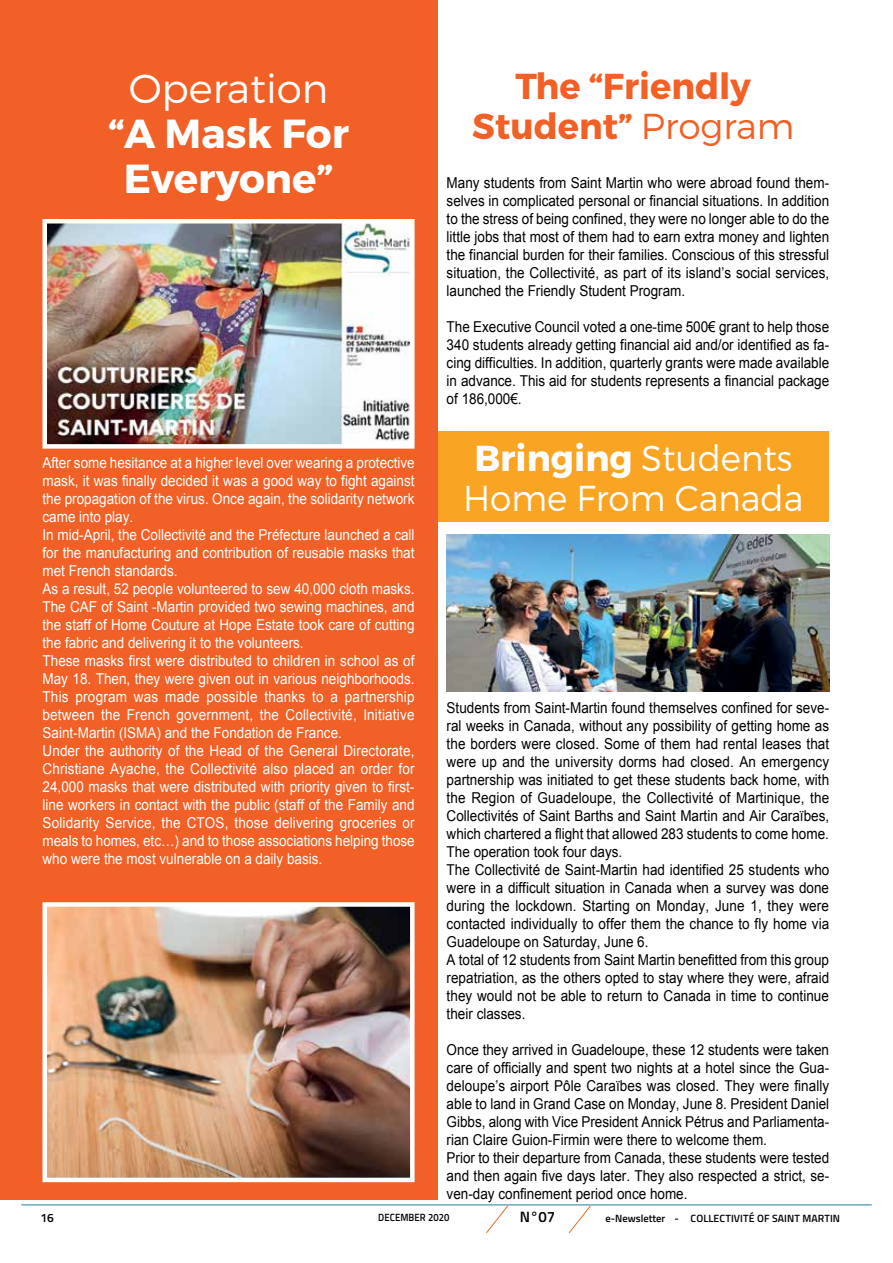
<style>
.page{position:relative;width:893px;height:1263px;background:#fff}
.page>*{position:absolute;margin:0;border:0;box-sizing:border-box;transform-origin:0 0}
.t1{font:700 40.5px/45px "Montserrat";color:#fff;text-align:center}
.t2{font:300 40.5px "Montserrat";color:#fff}
.t3{font:300 36px/40.5px "Montserrat";color:#fff;text-align:center;scale:.95 1}
.t4{font:700 36px/40.5px "Montserrat";color:#f16127;text-align:center}
.t5{font:15px/18px "Arial";color:#000;text-align:justify;scale:.9 1}
.t6{font:15px/18px "Arial";color:#fff;scale:.9 1}
.t7{font:600 15px "Titillium";color:#000}
.t8{font:600 12px "Titillium";color:#000}
.t9{font:600 10.5px "Titillium";letter-spacing:.01em;color:#000}
.t10{font:600 10.5px "Titillium";letter-spacing:.01em;color:#000;scale:.91 1}
.s1{font-weight:300}
.s2{font-weight:700}
</style>
<div class="page">
<svg style="left:485px;top:1205px;width:24px;height:29px"></svg>
<svg style="left:568px;top:1205px;width:23px;height:29px"></svg>
<hr style="left:21px;top:1204px;width:851px;height:1px;background:#247d9a">
<div style="left:430px;top:432px;width:398px;height:90px;background:#faa424"></div>
<img style="left:447px;top:535px;width:382px;height:156px">
<div style="left:0;top:0;width:437px;height:1199px;background:#f16127"></div>
<img style="left:48px;top:224px;width:362px;height:220px">
<div style="left:43px;top:219px;width:372px;height:230px;border:4px solid #fff"></div>
<img style="left:48px;top:907px;width:362px;height:270px">
<div style="left:43px;top:902px;width:372px;height:280px;border:4px solid #fff"></div>
<h1 class="t2" style="left:129px;top:64px;width:201px">Operation</h1>
<h1 class="t1" style="left:108px;top:112px;width:242px">“A Mask For<br>Everyone”</h1>
<p class="t6" style="left:43px;top:454px;width:415px">After some hesitance at a higher level over wearing a protective mask, it was finally decided it was a good way to fight against the propagation of the virus. Once again, the solidarity network came into play.<br>I n mid-April, the Collectivité and the Préfecture launched a call for the manufacturing and contribution of reusable masks that met French standards.<br>As a result, 52 people volunteered to sew 40,000 cloth masks.<br>The CAF of Saint -Martin provided two sewing machines, and the staff of Home Couture at Hope Estate took care of cutting the fabric and delivering it to the volunteers.<br>These masks first were distributed to children in school as of May 18. Then, they were given out in various neighborhoods.<br>This program was made possible thanks to a partnership between the French government, the Collectivité, I nitiative Saint-Martin (ISMA) and the Fondation de France.<br>U nder the authority of the Head of the General Directorate, Christiane Ayache, the Collectivité also placed an order for 24,000 masks that were distributed with priority given to first&shy;line workers in contact with the public (staff of the Family and Solidarity Service, the CTOS , those delivering groceries or meals to homes, etc…) and to those associations helping those who were the most vulnerable on a daily basis.</p>
<h2 class="t4" style="left:472px;top:66px;width:324px">The “Friendly<br>Student” <span class="s1">Program</span></h2>
<p class="t5" style="left:447px;top:173px;width:427px">Many students from Saint Martin who were abroad found them&shy;selves in complicated personal or financial situations. I n addition to the stress of being confined, they were no longer able to do the little jobs that most of them had to earn extra money and lighten the financial burden for their families. Conscious of this stressful situation, the Collectivité, as part of its island’s social services, launched the Friendly Student Program.</p>
<p class="t5" style="left:447px;top:317px;width:427px">The Executive Council voted a one-time 500€ grant to help those 340 students already getting financial aid and/or identified as fa&shy;cing difficulties. I n addition, quarterly grants were made available in advance. This aid for students represents a financial package of 186,000€.</p>
<h2 class="t3" style="left:463px;top:437px;width:360px"><span class="s2">Bringing</span> Students<br>Home From Canada</h2>
<p class="t5" style="left:447px;top:699px;width:427px;text-align:left">Students from Saint-Martin found themselves confined for seve&shy;ral weeks in Canada, without any possibility of getting home as the borders were closed. Some of them had rental leases that were up and the university dorms had closed. An emergency partnership was initiated to get these students back home, with the Region of Guadeloupe, the Collectivité of Martinique, the Collectivités of Saint Barths and Saint Martin and Air Caraïbes, which chartered a flight that allowed 283 students to come home.<br>The operation took four days.<br>The Collectivité de Saint-Martin had identified 25 students who were in a difficult situation in Canada when a survey was done during the lockdown. Starting on Monday, June 1, they were contacted individually to offer them the chance to fly home via Guadeloupe on Saturday, June 6.<br>A total of 12 students from Saint Martin benefitted from this group repatriation, as the others opted to stay where they were, afraid they would not be able to return to Canada in time to continue their classes.</p>
<p class="t5" style="left:447px;top:1041px;width:427px;text-align:left">Once they arrived in Guadeloupe, these 12 students were taken care of officially and spent two nights at a hotel since the Gua&shy;deloupe’s airport Pôle Caraïbes was closed. They were finally able to land in Grand Case on Monday, June 8. President Daniel Gibbs, along with Vice President Annick Pétrus and Parliamenta&shy;rian Claire Guion-Firmin were there to welcome them.<br>Prior to their departure from Canada, these students were tested and then again five days later. They also respected a strict, se&shy;ven-day confinement period once home.</p>
<p class="t8" style="left:40px;top:1209px;width:15px">16</p>
<p class="t10" style="left:378px;top:1209px;width:80px">DECEMBER 2020</p>
<p class="t7" style="left:520px;top:1205px;width:37px">N°07</p>
<p class="t9" style="left:605px;top:1210px;width:235px">E-NEWSLETTER - COLLECTIVITÉ OF SAINT MARTIN</p>
</div>
